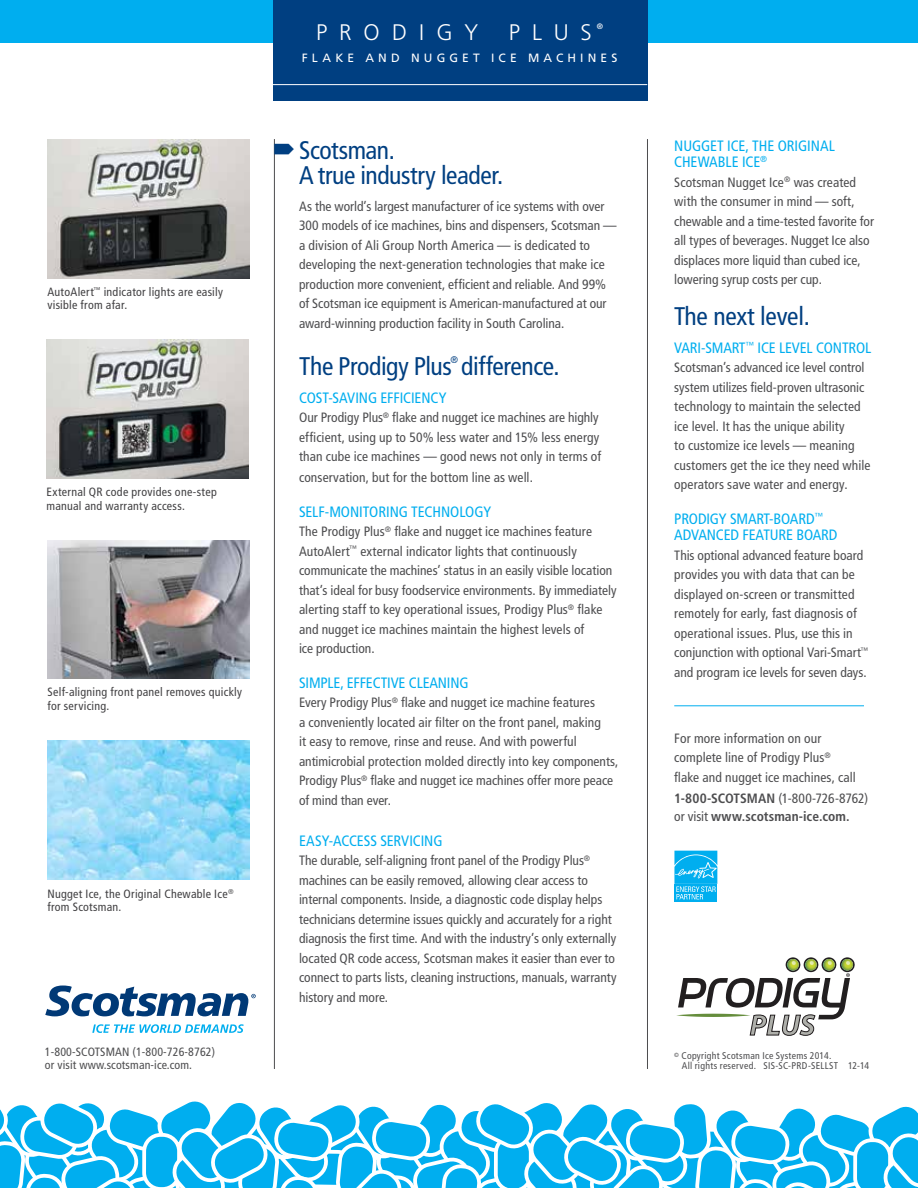
<style>
.page{position:relative;width:918px;height:1188px;background:#fff}
.page>*{position:absolute;margin:0;border:0;box-sizing:border-box;transform-origin:0 0}
.t1{font:condensed 25.5px/25.5px "Frutiger LT Std";letter-spacing:-.015em;color:#003f81}
.t2{font:300 22.5px "Frutiger LT Std";letter-spacing:.535em;color:#fff}
.t3{font:condensed 15px/16.5px "Frutiger LT Std";letter-spacing:-.01em;color:#00aeef}
.t4{font:condensed 13.5px/19.5px "Frutiger LT Std";color:#4d4d4f}
.t5{font:700 condensed 13.5px/18px "Frutiger LT Std";color:#4d4d4f}
.t6{font:condensed 12px/13.5px "Frutiger LT Std";letter-spacing:.02em;color:#414042}
.t7{font:condensed 12px/13.5px "Frutiger LT Std";letter-spacing:.01em;color:#4d4d4f}
.t8{font:12px "Frutiger LT Std";letter-spacing:.345em;color:#fff}
.t9{font:condensed 9.75px/10.5px "Frutiger LT Std";letter-spacing:.03em;color:#4d4d4f}
.t10{font:condensed 9.6px "Frutiger LT Std";color:#003f81}
.t11{font:7.8px "Frutiger LT Std";color:#fff}
.s1{font-weight:400}
</style>
<div class="page">
<div style="left:0;top:0;width:918px;height:43px;background:#00aeef"></div>
<hr style="left:647px;top:139px;width:1px;height:930px;background:#4d4d4f">
<hr style="left:274px;top:139px;width:1px;height:930px;background:#4d4d4f">
<svg style="left:92px;top:1024px;width:152px;height:9px"></svg>
<svg style="left:45px;top:986px;width:211px;height:30px"></svg>
<img style="left:48px;top:741px;width:202px;height:138px">
<svg style="left:0;top:1101px;width:918px;height:87px"></svg>
<div style="left:273px;top:0;width:374px;height:100px;background:#003f81"></div>
<hr style="left:273px;top:84px;width:374px;height:1px;background:#fff">
<hr style="left:674px;top:705px;width:190px;height:1px;background:#00aeef">
<img style="left:47px;top:140px;width:203px;height:138px">
<img style="left:47px;top:340px;width:202px;height:138px">
<img style="left:47px;top:540px;width:203px;height:138px">
<svg style="left:676px;top:957px;width:179px;height:79px"></svg>
<svg style="left:674px;top:899px;width:43px;height:3px"></svg>
<svg style="left:674px;top:851px;width:43px;height:48px;background:#27baf1"></svg>
<p class="t6" style="left:47px;top:285px;width:177px">AutoAlert<sup>™</sup> indicator lights are easily visible from afar.</p>
<p class="t6" style="left:46px;top:485px;width:172px">External QR code provides one-step manual and warranty access.</p>
<p class="t6" style="left:48px;top:686px;width:196px">Self-aligning front panel removes quickly for servicing.</p>
<p class="t6" style="left:47px;top:887px;width:188px">Nugget Ice, the Original Chewable Ice<sup>® </sup>from Scotsman.</p>
<p class="t7" style="left:45px;top:1045px;width:172px">1-800-SCOTSMAN (1-800-726-8762) or visit www.scotsman-ice.com.</p>
<h2 class="t2" style="left:316px;top:19px;width:164px">PRODIGY</h2>
<h2 class="t2" style="left:509px;top:19px;width:84px">PLUS</h2>
<p class="t11" style="left:597px;top:22px;width:8px">®</p>
<p class="t8" style="left:302px;top:51px;width:317px">FLAKE AND NUGGET ICE MACHINES</p>
<h1 class="t1" style="left:299px;top:137px;width:206px">Scotsman.<br>A true industry leader.</h1>
<p class="t4" style="left:299px;top:196px;width:319px">As the world’s largest manufacturer of ice systems with over 300 models of ice machines, bins and dispensers, Scotsman — a division of Ali Group North America — is dedicated to developing the next-generation technologies that make ice production more convenient, efficient and reliable. And 99% of Scotsman ice equipment is American-manufactured at our award-winning production facility in South Carolina.</p>
<h1 class="t1" style="left:299px;top:353px;width:262px">The Prodigy Plus difference.</h1>
<p class="t10" style="left:450px;top:354px;width:9px">®</p>
<p class="t3" style="left:299px;top:389px;width:149px">Cost-Saving Efficiency</p>
<p class="t4" style="left:299px;top:408px;width:304px">Our Prodigy Plus<sup>®</sup> flake and nugget ice machines are highly efficient, using up to 50% less water and 15% less energy than cube ice machines — good news not only in terms of</p>
<p class="t4" style="left:299px;top:468px;width:235px">conservation, but for the bottom line as well.</p>
<p class="t3" style="left:299px;top:503px;width:194px">Self-Monitoring Technology</p>
<p class="t4" style="left:299px;top:522px;width:319px">The Prodigy Plus<sup>®</sup> flake and nugget ice machines feature AutoAlert<sup>™</sup> external indicator lights that continuously communicate the machines’ status in an easily visible location that’s ideal for busy foodservice environments. By immediately alerting staff to key operational issues, Prodigy Plus<sup>®</sup> flake and nugget ice machines maintain the highest levels of<br>ice production.</p>
<p class="t3" style="left:299px;top:674px;width:171px">SIMPLE, EFFECTIVE CLEANING</p>
<p class="t4" style="left:299px;top:693px;width:321px">Every Prodigy Plus<sup>®</sup> flake and nugget ice machine features<br>a conveniently located air filter on the front panel, making<br>it easy to remove, rinse and reuse. And with powerful antimicrobial protection molded directly into key components, Prodigy Plus<sup>®</sup> flake and nugget ice machines offer more peace of mind than ever.</p>
<p class="t3" style="left:299px;top:832px;width:145px">EASY-ACCESS SERVI CING</p>
<p class="t4" style="left:299px;top:851px;width:319px">The durable, self-aligning front panel of the Prodigy Plus<sup>® </sup>machines can be easily removed, allowing clear access to internal components. Inside, a diagnostic code display helps technicians determine issues quickly and accurately for a right diagnosis the first time. And with the industry’s only externally located QR code access, Scotsman makes it easier than ever to connect to parts lists, cleaning instructions, manuals, warranty history and more.</p>
<p class="t3" style="left:674px;top:138px;width:161px">NUGGET ICE, THE ORIGINAL<br>CHEWABLE ICE<sup>®</sup></p>
<p class="t4" style="left:674px;top:173px;width:201px">Scotsman Nugget I ce<sup>®</sup> was created with the consumer in mind — soft, chewable and a time-tested favorite for all types of beverages. Nugget I ce also displaces more liquid than cubed ice, lowering syrup costs per cup.</p>
<h1 class="t1" style="left:674px;top:304px;width:137px">The next level.</h1>
<p class="t3" style="left:674px;top:339px;width:199px">Vari-Smart<sup>™</sup> Ice Level Control</p>
<p class="t4" style="left:674px;top:358px;width:198px">Scotsman’s advanced ice level control system utilizes field-proven ultrasonic technology to maintain the selected ice level. It has the unique ability<br>to customize ice levels — meaning customers get the ice they need while operators save water and energy.</p>
<p class="t3" style="left:674px;top:510px;width:151px">Prodigy Smart-Board<sup>™<br></sup>Advance</p>
<p class="t3" style="left:731px;top:527px;width:20px">d Featu</p>
<p class="t3" style="left:779px;top:527px;width:60px">re Board</p>
<p class="t4" style="left:674px;top:545px;width:195px">This optional advanced feature board provides you with data that can be displayed on-screen or transmitted remotely for early, fast diagnosis of operational issues. Plus, use this in conjunction with optional Vari-Smart<sup>™ </sup>and program ice levels for seven days.</p>
<p class="t4" style="left:674px;top:728px;width:183px">For more information on our complete line of Prodigy Plus<sup>® </sup>flake and nugget ice machines, call</p>
<p class="t5" style="left:674px;top:789px;width:195px">1-800-SCOTSMAN <span class="s1">(1-800-726-8762) or visit</span> www.scotsman-ice.com.</p>
<p class="t9" style="left:682px;top:1050px;width:189px;text-indent:-8px"><sup>©</sup> Copyright Scotsman I ce Systems 2014.<br>All rights reserved. SI S-SC-PRD-SELLST 12-14</p>
</div>
